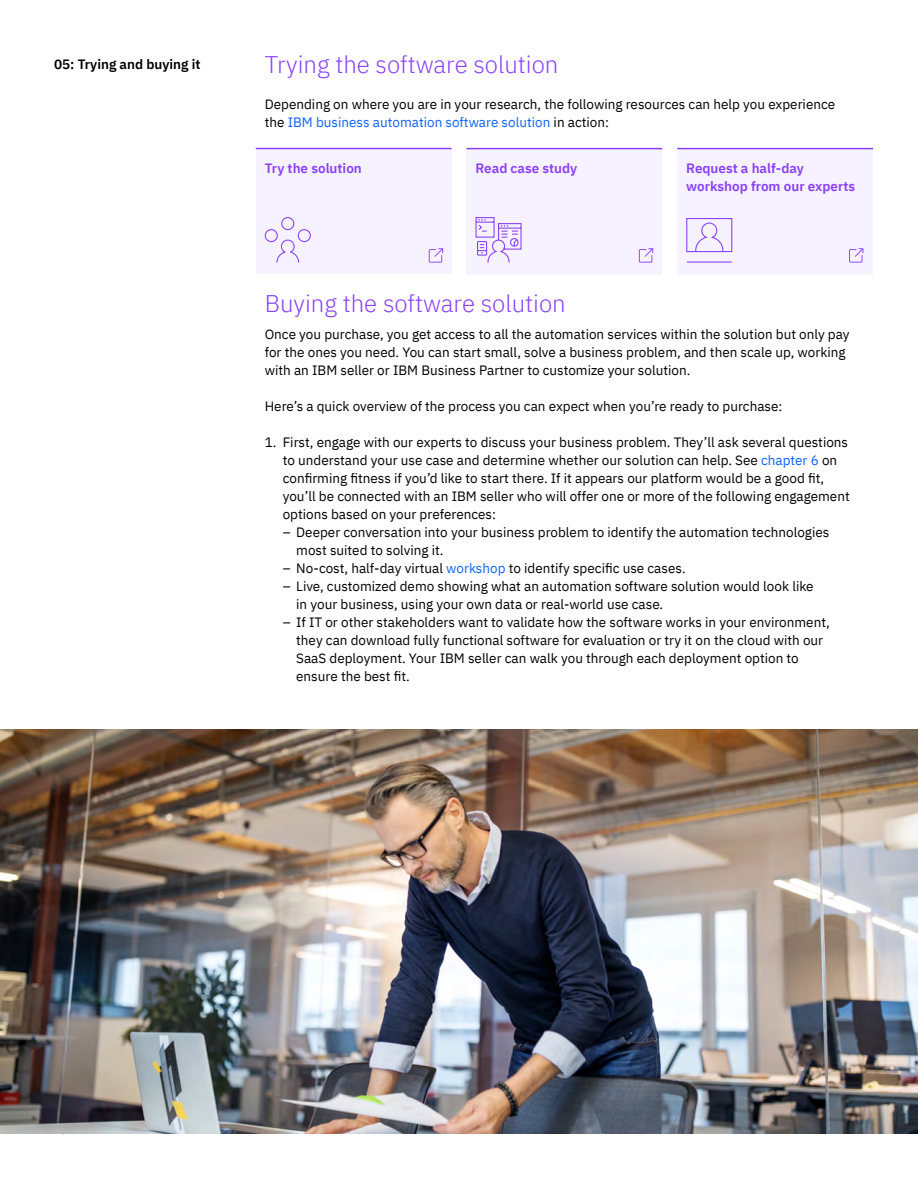
<style>
.page{position:relative;width:918px;height:1188px;background:#fff}
.page>*{position:absolute;margin:0;border:0;box-sizing:border-box;transform-origin:0 0}
.Body{font:300 24px "IBM Plex Sans";color:#8a3ffc}
.H2_Subhead{font:300 24px "IBM Plex Sans";color:#8a3ffc}
.H3{font:13.5px/18px "IBM Plex Sans";color:#000}
.Body-2{font:13.5px/18px "IBM Plex Sans";color:#000}
.Button_text__body_si{font:600 13.5px/18px "IBM Plex Sans";color:#8a3ffc}
.t1{font:600 13.5px "IBM Plex Sans";color:#000}
.s1{color:#0f62fe}
</style>
<div class="page">
<div style="left:256px;top:148px;width:196px;height:126px;background:#f6f2ff"></div>
<hr style="left:256px;top:148px;width:196px;height:1px;background:#8a3ffc">
<div style="left:677px;top:149px;width:196px;height:126px;background:#f6f2ff"></div>
<hr style="left:677px;top:148px;width:196px;height:1px;background:#8a3ffc">
<svg style="left:686px;top:218px;width:47px;height:45px"></svg>
<div style="left:466px;top:149px;width:196px;height:126px;background:#f6f2ff"></div>
<hr style="left:466px;top:148px;width:196px;height:1px;background:#8a3ffc">
<svg style="left:475px;top:217px;width:47px;height:46px"></svg>
<img style="left:0;top:729px;width:918px;height:405px">
<svg style="left:429px;top:248px;width:14px;height:15px"></svg>
<svg style="left:639px;top:248px;width:14px;height:15px"></svg>
<svg style="left:849px;top:248px;width:14px;height:15px"></svg>
<svg style="left:264px;top:217px;width:47px;height:46px"></svg>
<p class="t1" style="left:54px;top:53px;width:148px">05: Trying and buying it</p>
<p class="Body" style="left:265px;top:46px;width:295px">Trying the software solution</p>
<p class="Body-2" style="left:265px;top:94px;width:572px">Depending on where you are in your research, the following resources can help you experience the <span class="s1">IBM business automation software solution</span> in action:</p>
<p class="Button_text__body_si" style="left:265px;top:158px;width:99px">Try the solution</p>
<p class="Button_text__body_si" style="left:686px;top:158px;width:171px">Request a half-day workshop from our experts</p>
<p class="Button_text__body_si" style="left:476px;top:158px;width:103px">Read case study</p>
<p class="H2_Subhead" style="left:265px;top:285px;width:303px">Buying the software solution</p>
<p class="Body-2" style="left:265px;top:324px;width:586px">Once you purchase, you get access to all the automation services within the solution but only pay for the ones you need. You can start small, solve a business problem, and then scale up, working with an IBM seller or IBM Business Partner to customize your solution.</p>
<p class="Body-2" style="left:265px;top:396px;width:519px">Here’s a quick overview of the process you can expect when you’re ready to purchase:</p>
<p class="H3" style="left:283px;top:432px;width:569px;text-indent:-18px">1. First, engage with our experts to discuss your business problem. They’ll ask several questions to understand your use case and determine whether our solution can help. See <span class="s1">chapter 6</span> on confirming fitness if you’d like to start there. If it appears our platform would be a good fit, you’ll be connected with an IBM seller who will offer one or more of the following engagement options based on your preferences:</p>
<p class="H3" style="left:296px;top:522px;width:535px;text-indent:-14px">– Deeper conversation into your business problem to identify the automation technologies most suited to solving it.</p>
<p class="H3" style="left:283px;top:558px;width:404px">– No-cost, half-day virtual <span class="s1">workshop</span> to identify specific use cases.</p>
<p class="H3" style="left:296px;top:576px;width:519px;text-indent:-14px">– Live, customized demo showing what an automation software solution would look like in your business, using your own data or real-world use case.</p>
<p class="H3" style="left:296px;top:612px;width:535px;text-indent:-14px">– If IT or other stakeholders want to validate how the software works in your environment, they can download fully functional software for evaluation or try it on the cloud with our SaaS deployment. Your IBM seller can walk you through each deployment option to ensure the best fit.</p>
</div>
